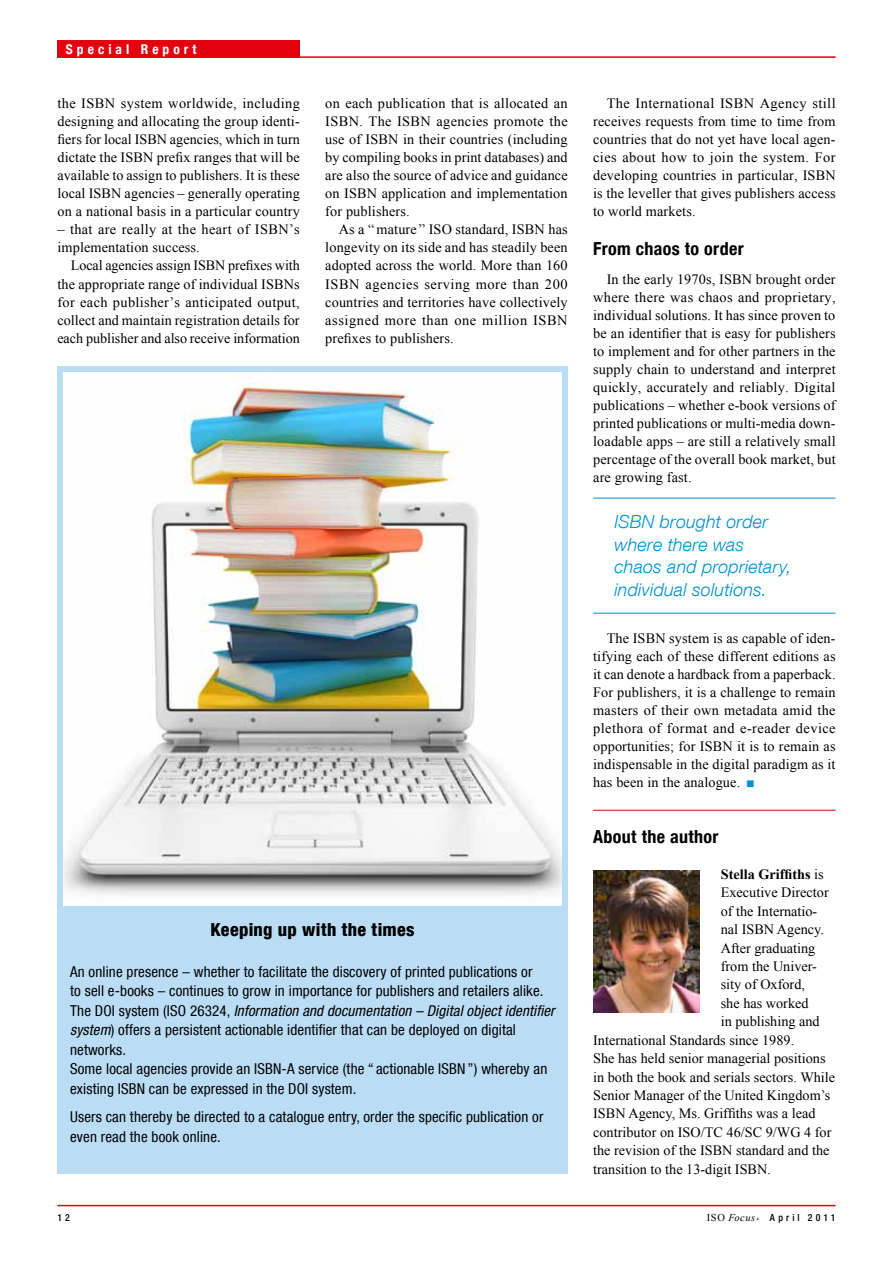
<style>
.page{position:relative;width:893px;height:1263px;background:#fff}
.page>*{position:absolute;margin:0;border:0;box-sizing:border-box;transform-origin:0 0}
.t1{font:italic 300 18px/22.5px "Helvetica Neue LT Com";letter-spacing:.005em;color:#0091d4}
.t2{font:700 condensed 18px "Helvetica Neue LT Com";letter-spacing:.02em;color:#000}
.t3{font:800 condensed 18px "Helvetica Neue LT Com";letter-spacing:.02em;color:#000}
.t4{font:condensed 15px/19.5px "Helvetica Neue LT Com";letter-spacing:.01em;color:#000}
.t5{font:14.25px/18px "Times New Roman";color:#000;text-align:justify}
.t6{font:14.25px/18.1px "Times New Roman";letter-spacing:.025em;color:#000}
.t7{font:700 14.25px "Times New Roman";color:#000}
.t8{font:700 condensed 13.5px "Helvetica Neue LT Com";letter-spacing:.3em;color:#fff}
.t9{font:500 condensed 9.75px "Helvetica Neue LT Com";letter-spacing:.32em;color:#000}
.s1{font-style:italic}
.s2{color:#0091d4}
.s3{font-weight:400}
.s4{font-family:"Times New Roman";font-weight:400;font-stretch:normal;font-size:10.5px}
.s5{font-family:"Times New Roman";font-weight:400;font-style:italic;font-stretch:normal;font-size:10.5px}
.s6{font-family:"Times New Roman";font-weight:700;font-style:italic;font-stretch:normal;font-size:6px}
</style>
<div class="page">
<hr style="left:57px;top:1205px;width:779px;height:1px;background:#e3000f">
<hr style="left:57px;top:56px;width:779px;height:2px;background:#e3000f">
<div style="left:57px;top:41px;width:243px;height:17px;background:#e3000f"></div>
<img style="left:593px;top:870px;width:106px;height:142px">
<hr style="left:593px;top:810px;width:243px;height:1px;background:#e3000f">
<div style="left:57px;top:366px;width:511px;height:808px;background:#baddf5"></div>
<img style="left:64px;top:373px;width:498px;height:532px">
<hr style="left:593px;top:498px;width:243px;height:1px;background:#0091d4">
<hr style="left:593px;top:613px;width:243px;height:1px;background:#0091d4">
<p class="t8" style="left:66px;top:41px;width:132px">Special Report</p>
<p class="t5" style="left:57px;top:94px;width:244px">the ISBN system worldwide, including designing and allocating the group identi&shy;fiers for local ISBN agencies, which in turn dictate the ISBN prefix ranges that will be available to assign to publishers. It is these local ISBN agencies – generally operating on a national basis in a particular country</p>
<p class="t6" style="left:57px;top:220px;width:244px">– that are really at the heart of ISBN’s implementation success.</p>
<p class="t5" style="left:57px;top:256px;width:244px;text-indent:14px">Local agencies assign ISBN prefixes with the appropriate range of individual ISBNs for each publisher’s anticipated output, collect and maintain registration details for each publisher and also receive information</p>
<p class="t5" style="left:325px;top:94px;width:244px">on each publication that is allocated an ISBN. The ISBN agencies promote the use of ISBN in their countries (including by compiling books in print databases) and are also the source of advice and guidance on ISBN application and implementation for publishers.</p>
<p class="t5" style="left:325px;top:220px;width:244px;text-indent:13px">As a “mature ” ISO standard, ISBN has longevity on its side and has steadily been adopted across the world. More than 160<br>ISBN agencies serving more than 200 countries and territories have collectively assigned more than one million ISBN prefixes to publishers.</p>
<p class="t3" style="left:210px;top:918px;width:206px">Keeping up with the times</p>
<p class="t4" style="left:70px;top:962px;width:486px">An online presence – whether to facilitate the discovery of printed publications or<br>to sell e-books – continues to grow in importance for publishers and retailers alike.<br>The DOI system (ISO 26324, <span class="s1">Information and documentation – Digital object identifier system</span>) offers a persistent actionable identifier that can be deployed on digital networks.<br>Some local agencies provide an ISBN-A service (the “ actionable ISBN ”) whereby an existing ISBN can be expressed in the DOI system.</p>
<p class="t4" style="left:70px;top:1107px;width:475px">Users can thereby be directed to a catalogue entry, order the specific publication or even read the book online.</p>
<p class="t5" style="left:593px;top:94px;width:244px;text-indent:14px">The International ISBN Agency still receives requests from time to time from countries that do not yet have local agen&shy;cies about how to join the system. For developing countries in particular, ISBN is the leveller that gives publishers access to world markets.</p>
<p class="t2" style="left:593px;top:238px;width:152px">From chaos to order</p>
<p class="t5" style="left:593px;top:270px;width:244px;text-indent:14px">In the early 1970s, ISBN brought order where there was chaos and proprietary, individual solutions. It has since proven to be an identifier that is easy for publishers to implement and for other partners in the supply chain to understand and interpret quickly, accurately and reliably. Digital publications – whether e-book versions of printed publications or multi-media down&shy;loadable apps – are still a relatively small percentage of the overall book market, but are growing fast.</p>
<p class="t1" style="left:614px;top:510px;width:178px">ISBN brought order where there was chaos and proprietary, individual solutions.</p>
<p class="t5" style="left:593px;top:629px;width:244px;text-indent:14px">The ISBN system is as capable of iden&shy;tifying each of these different editions as it can denote a hardback from a paperback.<br>For publishers, it is a challenge to remain masters of their own metadata amid the plethora of format and e-reader device opportunities; for ISBN it is to remain as indispensable in the digital paradigm as it has been in the analogue. <span class="s2">■</span></p>
<p class="t2" style="left:593px;top:825px;width:127px">About the author</p>
<p class="t7" style="left:721px;top:864px;width:104px">Stella Griffiths <span class="s3">is</span></p>
<p class="t5" style="left:721px;top:883px;width:110px">Executive Director</p>
<p class="t5" style="left:721px;top:902px;width:98px">of the Internatio-</p>
<p class="t5" style="left:721px;top:920px;width:105px">nal ISBN Agency.</p>
<p class="t5" style="left:721px;top:938px;width:96px">After graduating</p>
<p class="t5" style="left:721px;top:957px;width:98px">from the Univer-</p>
<p class="t5" style="left:721px;top:975px;width:86px">sity of Oxford,</p>
<p class="t5" style="left:721px;top:994px;width:89px">she has worked</p>
<p class="t5" style="left:721px;top:1012px;width:100px">in publishing and</p>
<p class="t5" style="left:593px;top:1031px;width:203px">International Standards since 1989.</p>
<p class="t5" style="left:593px;top:1049px;width:234px">She has held senior managerial positions</p>
<p class="t5" style="left:593px;top:1067px;width:243px">in both the book and serials sectors. While</p>
<p class="t5" style="left:593px;top:1086px;width:239px">Senior Manager of the United Kingdom’s</p>
<p class="t5" style="left:593px;top:1104px;width:224px">ISBN Agency, Ms. Griffiths was a lead</p>
<p class="t5" style="left:593px;top:1123px;width:240px">contributor on ISO/TC 46/SC 9/WG 4 for</p>
<p class="t5" style="left:593px;top:1141px;width:238px">the revision of the ISBN standard and the</p>
<p class="t5" style="left:593px;top:1160px;width:179px">transition to the 13-digit ISBN.</p>
<p class="t9" style="left:57px;top:1212px;width:14px">1 2</p>
<p class="t9" style="left:707px;top:1212px;width:130px"><span class="s4">ISO</span> <span class="s5">Focus</span><span class="s6">+</span> A pril 2011</p>
</div>
